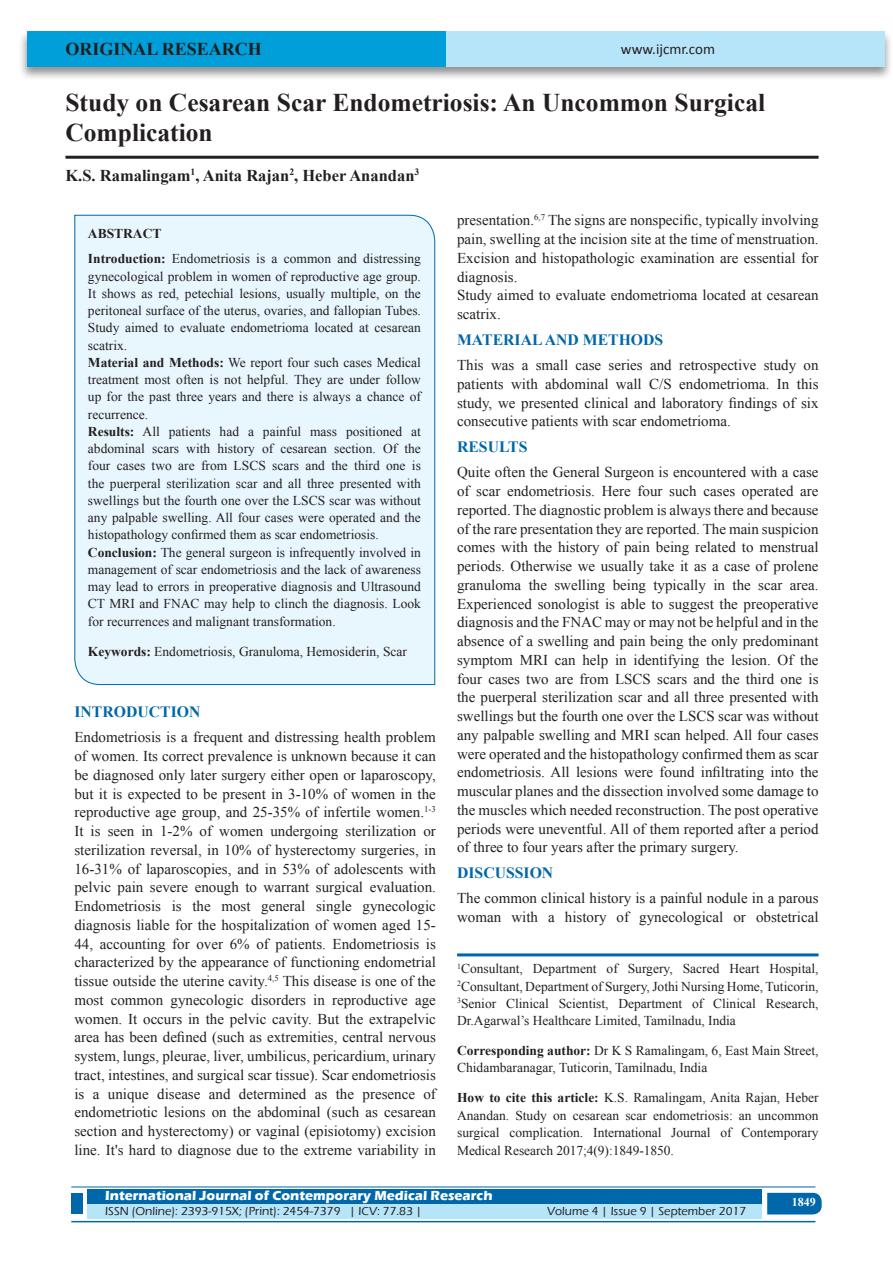
<style>
.page{position:relative;width:893px;height:1263px;background:#fff}
.page>*{position:absolute;margin:0;border:0;box-sizing:border-box;transform-origin:0 0}
.A_Title_New{font:700 25.5px/30px "Times New Roman";color:#231f20}
.AT_new{font:700 18px "Times New Roman";color:#231f20}
.AU-New{font:700 16.5px "Times New Roman";color:#231f20}
.t1{font:700 15.75px "Times New Roman";color:#0067aa}
.TX_New{font:15px/18.8px "Times New Roman";color:#231f20;text-align:justify}
.t2{font:15px "Calibri";color:#231f20}
.Affi_New{font:13.5px/17.2px "Times New Roman";color:#231f20}
.HTC_new{font:13.5px/17.5px "Times New Roman";letter-spacing:-.005em;color:#231f20;text-align:justify}
.Corresponding{font:13.5px/17.2px "Times New Roman";color:#231f20}
.t3{font:700 13.5px "Eras ITC";color:#fff}
.t4{font:500 12px "Eras ITC";color:#231f20}
.t5{font:700 12px "Times New Roman";color:#fff}
.s1{font-weight:700}
</style>
<div class="page">
<div style="left:19px;top:29px;width:874px;height:52px;background:#231f20;opacity:.5"></div>
<div style="left:27px;top:31px;width:858px;height:35px;background:#b6e4f9"></div>
<div style="left:27px;top:31px;width:419px;height:35px;background:#009fda"></div>
<div style="left:87px;top:1189px;width:674px;height:15px;background:#0067aa"></div>
<div style="left:87px;top:1204px;width:674px;height:15px;background:#b6e4f9"></div>
<svg style="left:767px;top:1193px;width:55px;height:21px"></svg>
<hr style="left:71px;top:1186px;width:744px;height:1px;background:#0067aa">
<hr style="left:71px;top:1221px;width:744px;height:1px;background:#0067aa">
<div style="left:71px;top:1193px;width:12px;height:21px;background:#0067aa"></div>
<hr style="left:65px;top:156px;width:754px;height:3px;background:#231f20">
<div style="left:74px;top:214px;width:361px;height:471px;background:#e8f6fd"></div>
<hr style="left:457px;top:953px;width:362px;height:3px;background:#0067aa">
<p class="AT_new" style="left:65px;top:36px;width:198px">ORIGINAL RESEARCH</p>
<p class="t2" style="left:621px;top:40px;width:96px">www.ijcmr.com</p>
<p class="A_Title_New" style="left:65px;top:87px;width:701px">Study on Cesarean Scar Endometriosis: An Uncommon Surgical<br>Complication</p>
<p class="AU-New" style="left:65px;top:164px;width:355px">K.S. Ramalingam<sup>1</sup>, Anita Rajan<sup>2</sup>, Heber Anandan<sup>3</sup></p>
<p class="Affi_New" style="left:88px;top:220px;width:334px;line-height:25.8px"><span class="s1">ABSTRACT<br>Introduction:</span> Endometriosis is a common and distressing</p>
<p class="Affi_New" style="left:88px;top:267px;width:335px">gynecological problem in women of reproductive age group.<br>It shows as red, petechial lesions, usually multiple, on the peritoneal surface of the uterus, ovaries, and fallopian Tubes.<br>Study aimed to evaluate endometrioma located at cesarean scatrix.<br><span class="s1">Material and Methods:</span> We report four such cases Medical treatment most often is not helpful. They are under follow up for the past three years and there is always a chance of recurrence.<br><span class="s1">Results:</span> All patients had a painful mass positioned at abdominal scars with history of cesarean section. Of the four cases two are from LSCS scars and the third one is the puerperal sterilization scar and all three presented with swellings but the fourth one over the LSCS scar was without any palpable swelling. All four cases were operated and the histopathology confirmed them as scar endometriosis.<br><span class="s1">Conclusion:</span> The general surgeon is infrequently involved in management of scar endometriosis and the lack of awareness may lead to errors in preoperative diagnosis and Ultrasound CT MRI and FNAC may help to clinch the diagnosis. Look for recurrences and malignant transformation.</p>
<p class="Affi_New" style="left:88px;top:643px;width:321px"><span class="s1">Keywords:</span> Endometriosis, Granuloma, Hemosiderin, Scar</p>
<h1 class="t1" style="left:74px;top:701px;width:127px">INTRODUCTION</h1>
<p class="TX_New" style="left:74px;top:728px;width:363px">Endometriosis is a frequent and distressing health problem of women. Its correct prevalence is unknown because it can be diagnosed only later surgery either open or laparoscopy, but it is expected to be present in 3-10% of women in the reproductive age group, and 25-35% of infertile women.<sup>1-3<br></sup>It is seen in 1-2% of women undergoing sterilization or sterilization reversal, in 10% of hysterectomy surgeries, in 16-31% of laparoscopies, and in 53% of adolescents with pelvic pain severe enough to warrant surgical evaluation.<br>Endometriosis is the most general single gynecologic diagnosis liable for the hospitalization of women aged 15- 44, accounting for over 6% of patients. Endometriosis is characterized by the appearance of functioning endometrial tissue outside the uterine cavity.<sup>4,5</sup> This disease is one of the most common gynecologic disorders in reproductive age women. It occurs in the pelvic cavity. But the extrapelvic area has been defined (such as extremities, central nervous system, lungs, pleurae, liver, umbilicus, pericardium, urinary tract, intestines, and surgical scar tissue). Scar endometriosis is a unique disease and determined as the presence of endometriotic lesions on the abdominal (such as cesarean section and hysterectomy) or vaginal (episiotomy) excision line. It's hard to diagnose due to the extreme variability in</p>
<p class="TX_New" style="left:457px;top:211px;width:363px">presentation.<sup>6,7</sup> The signs are nonspecific, typically involving pain, swelling at the incision site at the time of menstruation.<br>Excision and histopathologic examination are essential for diagnosis.</p>
<p class="TX_New" style="left:457px;top:286px;width:363px">Study aimed to evaluate endometrioma located at cesarean scatrix.</p>
<h1 class="t1" style="left:457px;top:329px;width:208px">MATERIAL AND METHODS</h1>
<p class="TX_New" style="left:457px;top:355px;width:363px">This was a small case series and retrospective study on patients with abdominal wall C/S endometrioma. In this study, we presented clinical and laboratory findings of six consecutive patients with scar endometrioma.</p>
<h1 class="t1" style="left:457px;top:436px;width:72px">RESULTS</h1>
<p class="TX_New" style="left:457px;top:463px;width:363px">Quite often the General Surgeon is encountered with a case of scar endometriosis. Here four such cases operated are reported. The diagnostic problem is always there and because of the rare presentation they are reported. The main suspicion comes with the history of pain being related to menstrual periods. Otherwise we usually take it as a case of prolene granuloma the swelling being typically in the scar area.<br>Experienced sonologist is able to suggest the preoperative diagnosis and the FNAC may or may not be helpful and in the absence of a swelling and pain being the only predominant symptom MRI can help in identifying the lesion. Of the four cases two are from LSCS scars and the third one is the puerperal sterilization scar and all three presented with swellings but the fourth one over the LSCS scar was without any palpable swelling and MRI scan helped. All four cases were operated and the histopathology confirmed them as scar endometriosis. All lesions were found infiltrating into the muscular planes and the dissection involved some damage to the muscles which needed reconstruction. The post operative periods were uneventful. All of them reported after a period of three to four years after the primary surgery.</p>
<h1 class="t1" style="left:457px;top:862px;width:98px">DISCUSSION</h1>
<p class="TX_New" style="left:457px;top:889px;width:363px">The common clinical history is a painful nodule in a parous woman with a history of gynecological or obstetrical</p>
<p class="Affi_New" style="left:457px;top:960px;width:363px;text-align:justify"><sup>1</sup>Consultant, Department of Surgery, Sacred Heart Hospital, <sup>2</sup>Consultant, Department of Surgery, Jothi Nursing Home, Tuticorin, <sup>3</sup>Senior Clinical Scientist, Department of Clinical Research, Dr.Agarwal’s Healthcare Limited, Tamilnadu, India</p>
<p class="Corresponding" style="left:457px;top:1042px;width:363px"><span class="s1">Corresponding author:</span> Dr K S Ramalingam, 6, East Main Street,<br>Chidambaranagar, Tuticorin, Tamilnadu, India</p>
<p class="HTC_new" style="left:457px;top:1089px;width:363px"><span class="s1">How to cite this article:</span> K.S. Ramalingam, Anita Rajan, Heber Anandan. Study on cesarean scar endometriosis: an uncommon surgical complication. International Journal of Contemporary Medical Research 2017;4(9):1849-1850.</p>
<p class="t3" style="left:105px;top:1188px;width:389px">International Journal of Contemporary Medical Research</p>
<p class="t4" style="left:105px;top:1204px;width:318px">ISSN (Online): 2393-915X; (Print): 2454-7379 | ICV: 77.83 |</p>
<p class="t4" style="left:547px;top:1204px;width:201px">Volume 4 | Issue 9 | September 2017</p>
<h4 class="t5" style="left:792px;top:1194px;width:25px">1849</h4>
</div>
